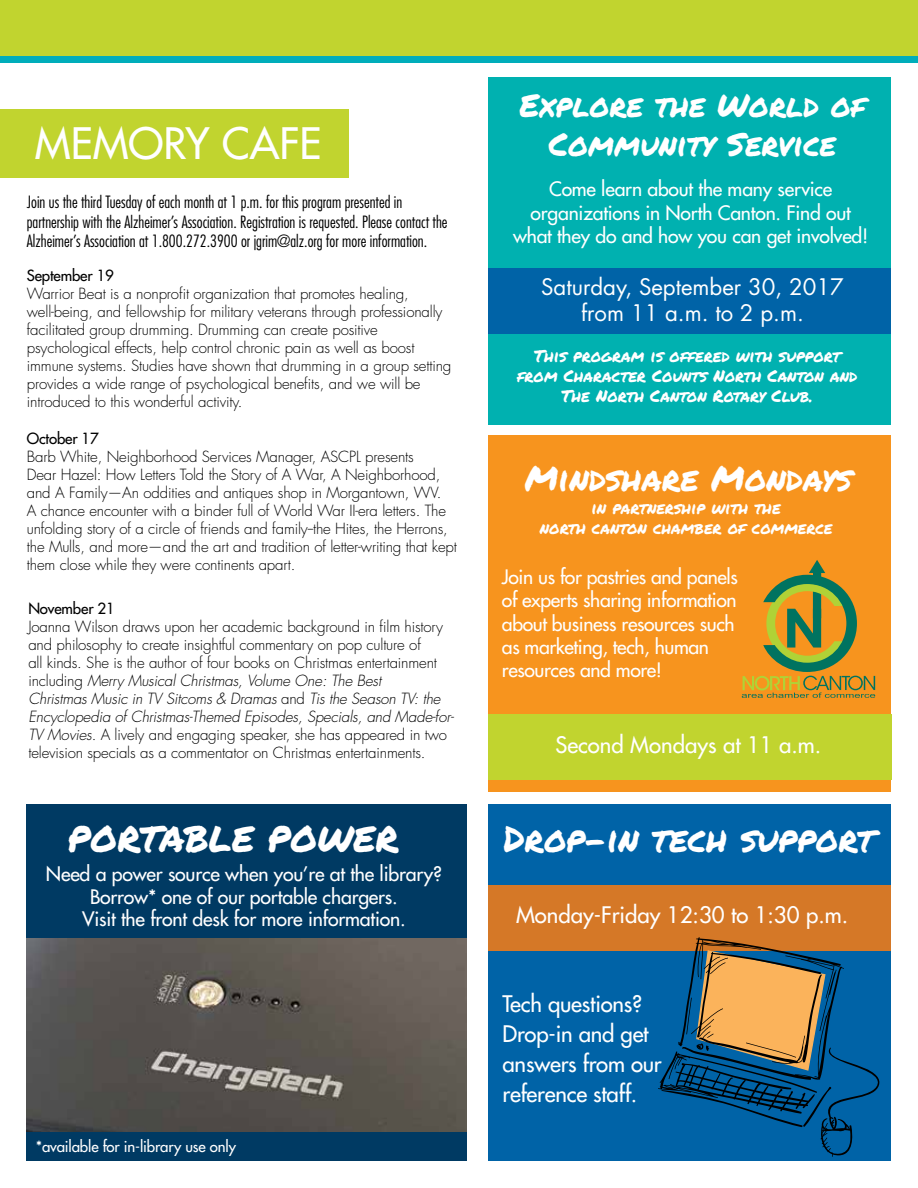
<style>
.page{position:relative;width:918px;height:1188px;background:#fff}
.page>*{position:absolute;margin:0;border:0;box-sizing:border-box;transform-origin:0 0}
.t1{font:500 42.15px "Futura Std";color:#fff}
.t2{font:36px "Permanent Marker";color:#fff}
.t3{font:34.5px "Permanent Marker";color:#fff}
.t4{font:31.95px/38.2px "Permanent Marker";color:#fff;text-align:center}
.t5{font:500 22.2px/30.2px "Futura Std";letter-spacing:-.01em;color:#fff}
.t6{font:22.2px/26.5px "Futura Std";color:#fff;text-align:center}
.t7{font:500 19.5px/22.5px "Futura Std";letter-spacing:-.01em;color:#fff;text-align:center}
.t8{font:500 19.35px/23.2px "Futura Std";letter-spacing:-.02em;color:#fff;text-align:center}
.t9{font:16.65px/20px "Permanent Marker";color:#fff;text-align:center}
.t10{font:300 condensed 16.5px/19.8px "Futura Std";color:#000}
.t11{font:300 15px/18px "Futura Std";letter-spacing:-.01em;color:#000}
.t12{font:500 15px "Futura Std";letter-spacing:-.01em;color:#000}
.t13{font:500 15px "Futura Std";letter-spacing:-.01em;color:#fff}
.s1{font-style:italic}
</style>
<div class="page">
<div style="left:0;top:55px;width:918px;height:8px;background:#00adba"></div>
<div style="left:0;top:0;width:918px;height:55px;background:#c1d42f"></div>
<div style="left:0;top:110px;width:348px;height:68px;background:#c1d42f"></div>
<div style="left:488px;top:77px;width:403px;height:348px;background:#00b1b0"></div>
<div style="left:488px;top:268px;width:403px;height:66px;background:#0063a7"></div>
<div style="left:488px;top:804px;width:403px;height:357px;background:#0063a7"></div>
<div style="left:488px;top:885px;width:403px;height:66px;background:#d57827"></div>
<svg style="left:658px;top:937px;width:222px;height:220px"></svg>
<div style="left:26px;top:804px;width:441px;height:357px;background:#003a63"></div>
<div style="left:488px;top:435px;width:403px;height:357px;background:#f7941e"></div>
<div style="left:488px;top:714px;width:404px;height:65px;background:#c1d42f"></div>
<svg style="left:742px;top:560px;width:133px;height:138px"></svg>
<img style="left:26px;top:938px;width:441px;height:194px">
<h1 class="t1" style="left:35px;top:117px;width:288px">MEMORY CAFE</h1>
<p class="t10" style="left:27px;top:192px;width:422px">Join us the third Tuesday of each month at 1 p.m. for this program presented in partnership with the Alzheimer’s Association. Registration is requested. Please contact the<br>Alzheimer’s Association at 1.800.272.3900 or jgrim@alz.org for more information.</p>
<p class="t12" style="left:27px;top:266px;width:89px">September 19</p>
<p class="t11" style="left:27px;top:285px;width:426px">Warrior Beat is a nonprofit organization that promotes healing, well-being, and fellowship for military veterans through professionally facilitated group drumming. Drumming can create positive psychological effects, help control chronic pain as well as boost immune systems. Studies have shown that drumming in a group setting provides a wide range of psychological benefits, and we will be introduced to this wonderful activity.</p>
<p class="t12" style="left:27px;top:429px;width:73px">October 17</p>
<p class="t11" style="left:27px;top:448px;width:432px">Barb White, Neighborhood Services Manager, ASCPL presents<br>Dear Hazel: How Letters Told the Story of A War, A Neighborhood, and A Family—An oddities and antiques shop in Morgantown, WV.<br>A chance encounter with a binder full of World War II-era letters. The unfolding story of a circle of friends and family--the Hites, the Herrons, the Mulls, and more—and the art and tradition of letter-writing that kept them close while they were continents apart.</p>
<p class="t12" style="left:28px;top:599px;width:88px">November 21</p>
<p class="t11" style="left:28px;top:618px;width:427px">Joanna Wilson draws upon her academic background in film history and philosophy to create insightful commentary on pop culture of<br>all kinds. She is the author of four books on Christmas entertainment including <span class="s1">Merry Musical Christmas, Volume One: The Best<br>Christmas Music in TV Sitcoms &amp; Dramas</span> and <span class="s1">Tis the Season TV: the Encyclopedia of Christmas-Themed Episodes, Specials, and Made-for-TV Movies</span>. A lively and engaging speaker, she has appeared in two television specials as a commentator on Christmas entertainments.</p>
<h2 class="t2" style="left:68px;top:812px;width:333px">PORTABLE POWER</h2>
<h3 class="t7" style="left:46px;top:863px;width:398px">Need a power source when you’re at the library?<br>Borrow* one of our portable chargers.<br>Visit the front desk for more information.</h3>
<p class="t13" style="left:36px;top:1137px;width:202px">*available for in-library use only</p>
<h3 class="t4" style="left:520px;top:85px;width:347px">Explore the World of<br>Community Service</h3>
<p class="t8" style="left:513px;top:178px;width:357px">Come learn about the many service organizations in North Canton. Find out what they do and how you can get involved!</p>
<h3 class="t6" style="left:541px;top:273px;width:304px">Saturday, September 30, 2017 from 11 a.m. to 2 p.m.</h3>
<p class="t9" style="left:517px;top:345px;width:342px">This program is offered with support from Character Counts North Canton and<br>The North Canton Rotary Club.</p>
<h3 class="t3" style="left:525px;top:453px;width:329px">Mindshare Mondays</h3>
<p class="t9" style="left:540px;top:497px;width:294px">in partnership with the<br>north canton chamber of commerce</p>
<p class="t8" style="left:502px;top:565px;width:238px;text-align:left">Join us for pastries and panels of experts sharing information about business resources such as marketing, tech, human resources and more!</p>
<h3 class="t5" style="left:555px;top:730px;width:267px">Second Mondays at 11 a.m.</h3>
<h2 class="t2" style="left:503px;top:812px;width:372px">Drop-in tech support</h2>
<h3 class="t5" style="left:516px;top:899px;width:334px">Monday-Friday 12:30 to 1:30 p.m.</h3>
<h3 class="t5" style="left:503px;top:989px;width:161px">Tech questions?<br>Drop-in and get answers from our reference staff.</h3>
</div>
